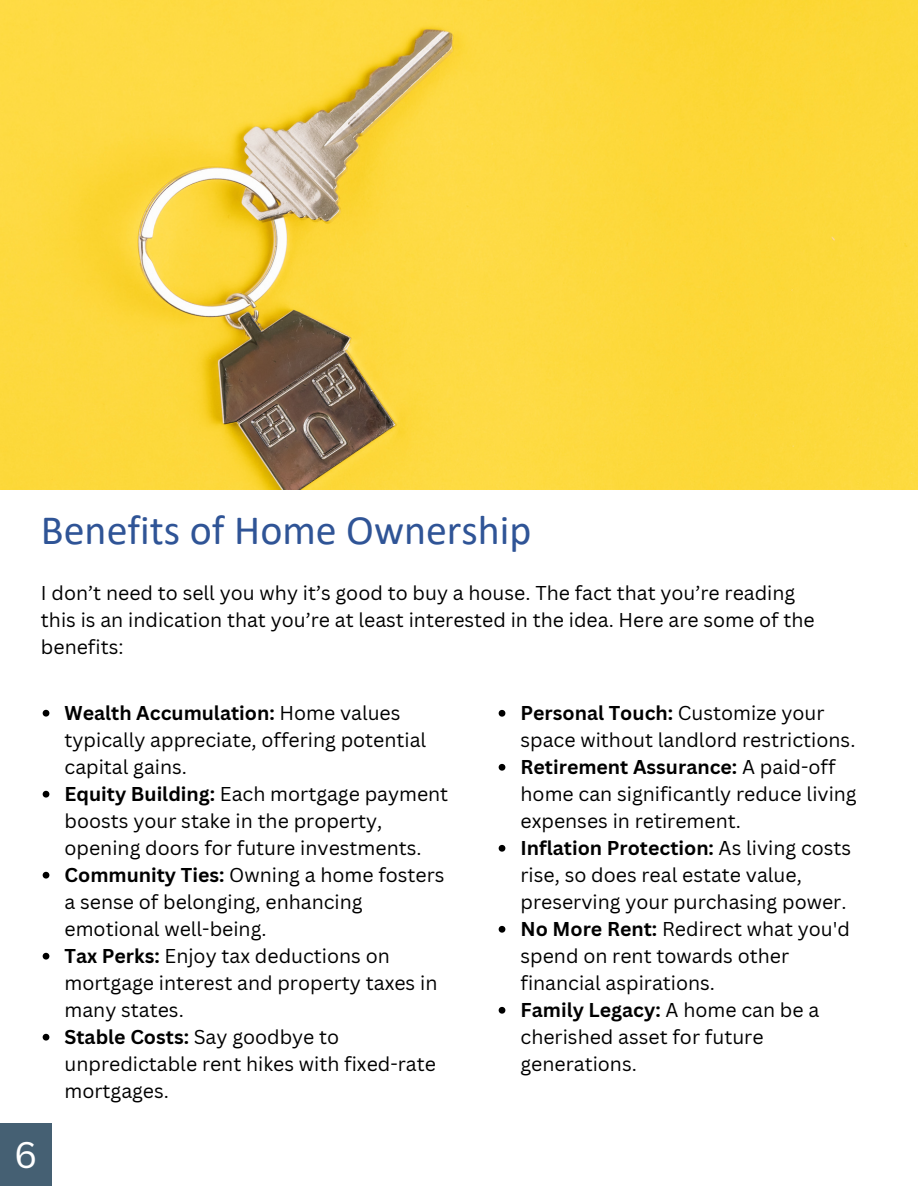
<style>
.page{position:relative;width:918px;height:1188px;background:#fff}
.page>*{position:absolute;margin:0;border:0;box-sizing:border-box;transform-origin:0 0}
.t1{font:42px "Calibri";color:#2f5496}
.t2{font:36px "Canva Sans";color:#fff}
.t3{font:19.5px/27px "Canva Sans";color:#000}
.s1{font-weight:700}
</style>
<div class="page">
<img style="left:0;top:0;width:918px;height:489px">
<svg style="left:43px;top:710px;width:6px;height:7px"></svg>
<svg style="left:43px;top:791px;width:6px;height:7px"></svg>
<svg style="left:43px;top:872px;width:6px;height:7px"></svg>
<svg style="left:43px;top:953px;width:6px;height:7px"></svg>
<svg style="left:43px;top:1034px;width:6px;height:7px"></svg>
<svg style="left:499px;top:710px;width:6px;height:7px"></svg>
<svg style="left:499px;top:764px;width:6px;height:7px"></svg>
<svg style="left:499px;top:845px;width:6px;height:7px"></svg>
<svg style="left:499px;top:926px;width:6px;height:7px"></svg>
<svg style="left:499px;top:1007px;width:6px;height:7px"></svg>
<div style="left:0;top:1123px;width:52px;height:63px;background:#456073"></div>
<p class="t1" style="left:41px;top:512px;width:492px">Benefits of Home Ownership</p>
<p class="t3" style="left:41px;top:579px;width:775px">I don’t need to sell you why it’s good to buy a house. The fact that you’re reading this is an indication that you’re at least interested in the idea. Here are some of the benefits:</p>
<p class="t2" style="left:14px;top:1129px;width:25px">6</p>
<p class="t3" style="left:65px;top:699px;width:363px"><span class="s1">Wealth Accumulation:</span> Home values typically appreciate, offering potential capital gains.</p>
<h1 class="t3" style="left:65px;top:780px;width:385px"><span class="s1">Equity Building:</span> Each mortgage payment boosts your stake in the property, opening doors for future investments.</h1>
<p class="t3" style="left:65px;top:861px;width:382px"><span class="s1">Community Ties:</span> Owning a home fosters a sense of belonging, enhancing emotional well-being.</p>
<p class="t3" style="left:65px;top:942px;width:374px"><span class="s1">Tax Perks:</span> Enjoy tax deductions on mortgage interest and property taxes in many states.</p>
<p class="t3" style="left:65px;top:1023px;width:373px"><span class="s1">Stable Costs:</span> Say goodbye to unpredictable rent hikes with fixed-rate mortgages.</p>
<p class="t3" style="left:521px;top:699px;width:336px"><span class="s1">Personal Touch:</span> Customize your space without landlord restrictions.</p>
<p class="t3" style="left:521px;top:753px;width:338px"><span class="s1">Retirement Assurance:</span> A paid-off home can significantly reduce living expenses in retirement.</p>
<p class="t3" style="left:521px;top:834px;width:332px"><span class="s1">Inflation Protection:</span> As living costs rise, so does real estate value, preserving your purchasing power.</p>
<p class="t3" style="left:521px;top:915px;width:331px"><span class="s1">No More Rent:</span> Redirect what you'd spend on rent towards other financial aspirations.</p>
<p class="t3" style="left:521px;top:996px;width:300px"><span class="s1">Family Legacy:</span> A home can be a cherished asset for future generations.</p>
</div>
